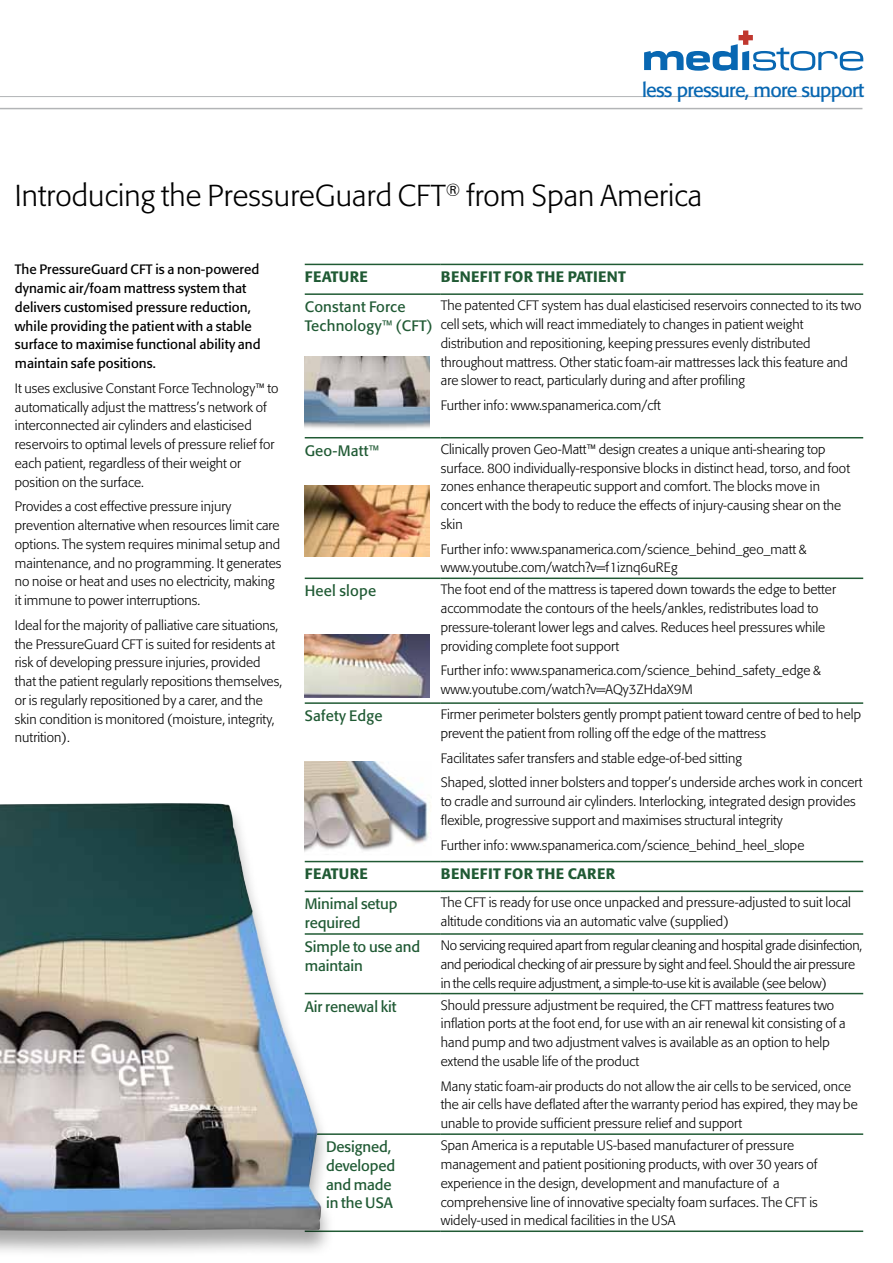
<style>
.page{position:relative;width:893px;height:1263px;background:#fff}
.page>*{position:absolute;margin:0;border:0;box-sizing:border-box;transform-origin:0 0}
.t1{font:300 30px "Formata";letter-spacing:.005em;color:#000}
.t2{font:19.65px "Formata";letter-spacing:-.04em;color:#0867b2}
.t3{font:15px/18.8px "Formata";letter-spacing:-.005em;color:#205a34}
.t4{font:500 15px "Formata";letter-spacing:.035em;color:#205a34}
.t5{font:15px/18.8px "Formata";letter-spacing:.015em;color:#205a34}
.t6{font:300 13.5px/18.8px "Formata";letter-spacing:.005em;color:#000}
.t7{font:300 13.5px/18.8px "Formata";letter-spacing:-.015em;color:#000}
.t8{font:13.5px/18.8px "Formata";letter-spacing:.005em;color:#000}
</style>
<div class="page">
<hr style="left:0;top:96px;width:862px;height:1px;background:#b2b4b6">
<svg style="left:644px;top:30px;width:219px;height:41px"></svg>
<hr style="left:0;top:108px;width:862px;height:1px;background:#b2b4b6">
<hr style="left:305px;top:264px;width:136px;height:1px;background:#205a34">
<hr style="left:441px;top:264px;width:422px;height:1px;background:#205a34">
<hr style="left:305px;top:293px;width:136px;height:2px;background:#205a34">
<hr style="left:441px;top:293px;width:422px;height:2px;background:#205a34">
<hr style="left:305px;top:437px;width:136px;height:1px;background:#205a34">
<hr style="left:441px;top:437px;width:422px;height:1px;background:#205a34">
<hr style="left:305px;top:577px;width:136px;height:2px;background:#205a34">
<hr style="left:441px;top:577px;width:422px;height:2px;background:#205a34">
<hr style="left:305px;top:702px;width:136px;height:2px;background:#205a34">
<hr style="left:441px;top:702px;width:422px;height:2px;background:#205a34">
<hr style="left:305px;top:861px;width:136px;height:1px;background:#205a34">
<hr style="left:441px;top:861px;width:422px;height:1px;background:#205a34">
<hr style="left:305px;top:890px;width:136px;height:2px;background:#205a34">
<hr style="left:441px;top:890px;width:422px;height:2px;background:#205a34">
<hr style="left:305px;top:933px;width:136px;height:2px;background:#205a34">
<hr style="left:441px;top:933px;width:422px;height:2px;background:#205a34">
<hr style="left:305px;top:993px;width:136px;height:1px;background:#205a34">
<hr style="left:441px;top:993px;width:422px;height:1px;background:#205a34">
<hr style="left:305px;top:1133px;width:136px;height:2px;background:#205a34">
<hr style="left:441px;top:1133px;width:422px;height:2px;background:#205a34">
<hr style="left:305px;top:1230px;width:136px;height:2px;background:#205a34">
<hr style="left:441px;top:1230px;width:422px;height:2px;background:#205a34">
<img style="left:305px;top:357px;width:124px;height:72px">
<img style="left:305px;top:485px;width:124px;height:71px">
<img style="left:305px;top:634px;width:124px;height:63px">
<img style="left:305px;top:762px;width:125px;height:89px">
<div style="left:0;top:802px;width:335px;height:456px;background:#000;opacity:.35"></div>
<img style="left:0;top:803px;width:321px;height:428px">
<h2 class="t2" style="left:642px;top:78px;width:224px">less pressure, more support</h2>
<h1 class="t1" style="left:15px;top:178px;width:689px">Introducing the PressureGuard CFT<sup>®</sup> from Span America</h1>
<p class="t8" style="left:15px;top:260px;width:247px">The PressureGuard CFT is a non-powered dynamic air/foam mattress system that delivers customised pressure reduction, while providing the patient with a stable surface to maximise functional ability and maintain safe positions.</p>
<p class="t6" style="left:15px;top:379px;width:265px">It uses exclusive Constant Force Technology™ to automatically adjust the mattress’s network of interconnected air cylinders and elasticised reservoirs to optimal levels of pressure relief for each patient, regardless of their weight or position on the surface.</p>
<p class="t6" style="left:15px;top:497px;width:268px">Provides a cost effective pressure injury prevention alternative when resources limit care options. The system requires minimal setup and maintenance, and no programming. It generates no noise or heat and uses no electricity, making it immune to power interruptions.</p>
<p class="t6" style="left:15px;top:616px;width:269px">Ideal for the majority of palliative care situations, the PressureGuard CFT is suited for residents at risk of developing pressure injuries, provided that the patient regularly repositions themselves, or is regularly repositioned by a carer, and the skin condition is monitored (moisture, integrity, nutrition).</p>
<p class="t4" style="left:305px;top:268px;width:63px">FEATURE</p>
<p class="t4" style="left:441px;top:268px;width:184px">BENEFIT FOR THE PATIENT</p>
<p class="t5" style="left:305px;top:297px;width:130px">Constant Force<br>Technology™ (CFT)</p>
<p class="t6" style="left:441px;top:296px;width:422px">The patented CFT system has dual elasticised reservoirs connected to its two cell sets, which will react immediately to changes in patient weight distribution and repositioning, keeping pressures evenly distributed throughout mattress. Other static foam-air mattresses lack this feature and are slower to react, particularly during and after profiling</p>
<p class="t6" style="left:441px;top:396px;width:221px">Further info: www.spanamerica.com/cft</p>
<p class="t3" style="left:305px;top:441px;width:76px">Geo-Matt™</p>
<p class="t6" style="left:441px;top:440px;width:411px">Clinically proven Geo-Matt™ design creates a unique anti-shearing top surface. 800 individually-responsive blocks in distinct head, torso, and foot zones enhance therapeutic support and comfort. The blocks move in concert with the body to reduce the effects of injury-causing shear on the skin</p>
<p class="t6" style="left:441px;top:539px;width:367px">Further info: www.spanamerica.com/science_behind_geo_matt &amp; www.youtube.com/watch?v=f1iznq6uREg</p>
<p class="t3" style="left:305px;top:581px;width:73px">Heel slope</p>
<p class="t6" style="left:441px;top:580px;width:397px">The foot end of the mattress is tapered down towards the edge to better accommodate the contours of the heels/ankles, redistributes load to pressure-tolerant lower legs and calves. Reduces heel pressures while providing complete foot support</p>
<p class="t6" style="left:441px;top:661px;width:382px">Further info: www.spanamerica.com/science_behind_safety_edge &amp; www.youtube.com/watch?v=AQy3ZHdaX9M</p>
<p class="t3" style="left:305px;top:706px;width:79px">Safety Edge</p>
<p class="t6" style="left:441px;top:705px;width:422px">Firmer perimeter bolsters gently prompt patient toward centre of bed to help prevent the patient from rolling off the edge of the mattress</p>
<p class="t6" style="left:441px;top:746px;width:423px;line-height:24.8px">Facilitates safer transfers and stable edge-of-bed sitting<br>Shaped, slotted inner bolsters and topper’s underside arches work in concert</p>
<p class="t6" style="left:441px;top:792px;width:416px">to cradle and surround air cylinders. Interlocking, integrated design provides flexible, progressive support and maximises structural integrity</p>
<p class="t6" style="left:441px;top:836px;width:365px">Further info: www.spanamerica.com/science_behind_heel_slope</p>
<p class="t4" style="left:305px;top:865px;width:63px">FEATURE</p>
<p class="t4" style="left:441px;top:865px;width:176px">BENEFIT FOR THE CARER</p>
<p class="t3" style="left:305px;top:894px;width:94px">Minimal setup required</p>
<p class="t6" style="left:441px;top:893px;width:412px">The CFT is ready for use once unpacked and pressure-adjusted to suit local altitude conditions via an automatic valve (supplied)</p>
<p class="t3" style="left:305px;top:937px;width:117px">Simple to use and maintain</p>
<p class="t7" style="left:441px;top:936px;width:423px">No servicing required apart from regular cleaning and hospital grade disinfection, and periodical checking of air pressure by sight and feel. Should the air pressure in the cells require adjustment, a simple-to-use kit is available (see below)</p>
<p class="t3" style="left:305px;top:997px;width:93px">Air renewal kit</p>
<p class="t6" style="left:441px;top:996px;width:406px">Should pressure adjustment be required, the CFT mattress features two inflation ports at the foot end, for use with an air renewal kit consisting of a hand pump and two adjustment valves is available as an option to help extend the usable life of the product</p>
<p class="t6" style="left:441px;top:1077px;width:418px">Many static foam-air products do not allow the air cells to be serviced, once the air cells have deflated after the warranty period has expired, they may be unable to provide sufficient pressure relief and support</p>
<p class="t3" style="left:326px;top:1137px;width:71px">Designed, developed and made in the USA</p>
<p class="t6" style="left:441px;top:1136px;width:379px">Span America is a reputable US-based manufacturer of pressure management and patient positioning products, with over 30 years of experience in the design, development and manufacture of a comprehensive line of innovative specialty foam surfaces. The CFT is widely-used in medical facilities in the USA</p>
</div>
